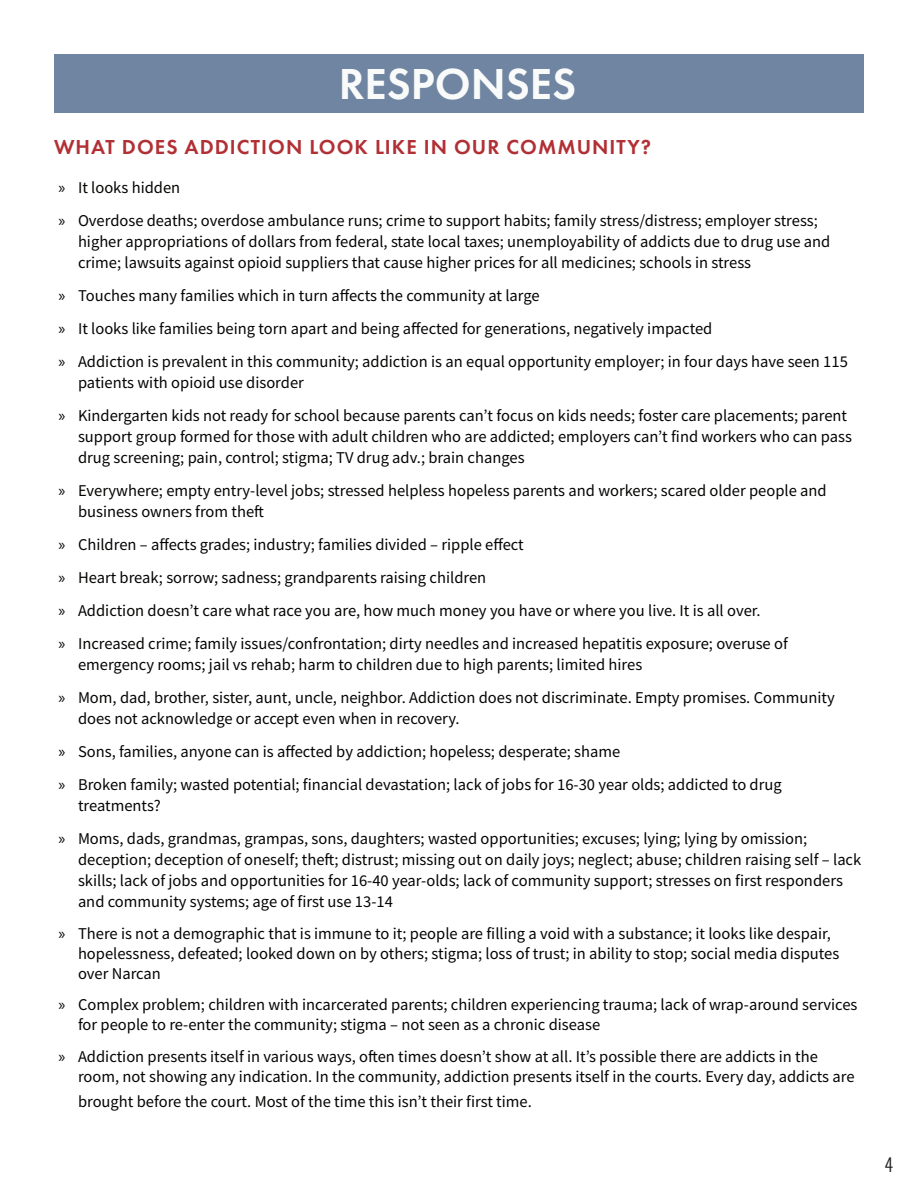
<style>
.page{position:relative;width:918px;height:1188px;background:#fff}
.page>*{position:absolute;margin:0;border:0;box-sizing:border-box;transform-origin:0 0}
.t1{font:600 45px "Futura PT";color:#f9fafa}
.t2{font:600 21px "Futura PT";letter-spacing:.05em;color:#b13035}
.t3{font:300 18px "Oswald";color:#231f20}
.t4{font:16.5px/21px "Source Sans Pro";color:#040503}
.s1{font-family:"Myriad Pro"}
</style>
<div class="page">
<div style="left:54px;top:54px;width:810px;height:58px;background:#7085a2"></div>
<p class="t1" style="left:339px;top:56px;width:239px">RESPONSES</p>
<p class="t2" style="left:54px;top:134px;width:599px">WHAT DOES ADDICTION LOOK LIKE IN OUR COMMUNITY?</p>
<p class="t4" style="left:58px;top:177px;width:123px"><span class="s1">»</span> It looks hidden</p>
<p class="t4" style="left:78px;top:210px;width:754px;text-indent:-20px"><span class="s1">»</span> Overdose deaths; overdose ambulance runs; crime to support habits; family stress/distress; employer stress; higher appropriations of dollars from federal, state local taxes; unemployability of addicts due to drug use and crime; lawsuits against opioid suppliers that cause higher prices for all medicines; schools in stress</p>
<p class="t4" style="left:58px;top:285px;width:483px"><span class="s1">»</span> Touches many families which in turn affects the community at large</p>
<p class="t4" style="left:58px;top:318px;width:655px"><span class="s1">»</span> It looks like families being torn apart and being affected for generations, negatively impacted</p>
<p class="t4" style="left:78px;top:351px;width:771px;text-indent:-20px"><span class="s1">»</span> Addiction is prevalent in this community; addiction is an equal opportunity employer; in four days have seen 115 patients with opioid use disorder</p>
<p class="t4" style="left:78px;top:405px;width:776px;text-indent:-20px"><span class="s1">»</span> Kindergarten kids not ready for school because parents can’t focus on kids needs; foster care placements; parent support group formed for those with adult children who are addicted; employers can’t find workers who can pass drug screening; pain, control; stigma; TV drug adv.; brain changes</p>
<p class="t4" style="left:78px;top:480px;width:750px;text-indent:-20px"><span class="s1">»</span> Everywhere; empty entry-level jobs; stressed helpless hopeless parents and workers; scared older people and business owners from theft</p>
<p class="t4" style="left:58px;top:534px;width:467px"><span class="s1">»</span> Children – affects grades; industry; families divided – ripple effect</p>
<p class="t4" style="left:58px;top:567px;width:429px"><span class="s1">»</span> Heart break; sorrow; sadness; grandparents raising children</p>
<p class="t4" style="left:58px;top:600px;width:704px"><span class="s1">»</span> Addiction doesn’t care what race you are, how much money you have or where you live. It is all over.</p>
<p class="t4" style="left:78px;top:633px;width:711px;text-indent:-20px"><span class="s1">»</span> Increased crime; family issues/confrontation; dirty needles and increased hepatitis exposure; overuse of emergency rooms; jail vs rehab; harm to children due to high parents; limited hires</p>
<p class="t4" style="left:78px;top:687px;width:758px;text-indent:-20px"><span class="s1">»</span> Mom, dad, brother, sister, aunt, uncle, neighbor. Addiction does not discriminate. Empty promises. Community does not acknowledge or accept even when in recovery.</p>
<p class="t4" style="left:58px;top:741px;width:563px"><span class="s1">»</span> Sons, families, anyone can is affected by addiction; hopeless; desperate; shame</p>
<p class="t4" style="left:78px;top:774px;width:705px;text-indent:-20px"><span class="s1">»</span> Broken family; wasted potential; financial devastation; lack of jobs for 16-30 year olds; addicted to drug treatments?</p>
<p class="t4" style="left:78px;top:828px;width:785px;text-indent:-20px"><span class="s1">»</span> Moms, dads, grandmas, grampas, sons, daughters; wasted opportunities; excuses; lying; lying by omission; deception; deception of oneself; theft; distrust; missing out on daily joys; neglect; abuse; children raising self – lack skills; lack of jobs and opportunities for 16-40 year-olds; lack of community support; stresses on first responders and community systems; age of first use 13-14</p>
<p class="t4" style="left:78px;top:924px;width:763px;line-height:19.8px;text-indent:-20px"><span class="s1">»</span> There is not a demographic that is immune to it; people are filling a void with a substance; it looks like despair, hopelessness, defeated; looked down on by others; stigma; loss of trust; in ability to stop; social media disputes over Narcan</p>
<p class="t4" style="left:78px;top:995px;width:781px;line-height:19.8px;text-indent:-20px"><span class="s1">»</span> Complex problem; children with incarcerated parents; children experiencing trauma; lack of wrap-around services for people to re-enter the community; stigma – not seen as a chronic disease</p>
<p class="t4" style="left:78px;top:1047px;width:778px;line-height:19.8px;text-indent:-20px"><span class="s1">»</span> Addiction presents itself in various ways, often times doesn’t show at all. It’s possible there are addicts in the room, not showing any indication. In the community, addiction presents itself in the courts. Every day, addicts are</p>
<p class="t4" style="left:78px;top:1091px;width:455px">brought before the court. Most of the time this isn’t their first time.</p>
<p class="t3" style="left:884px;top:1149px;width:10px">4</p>
</div>
